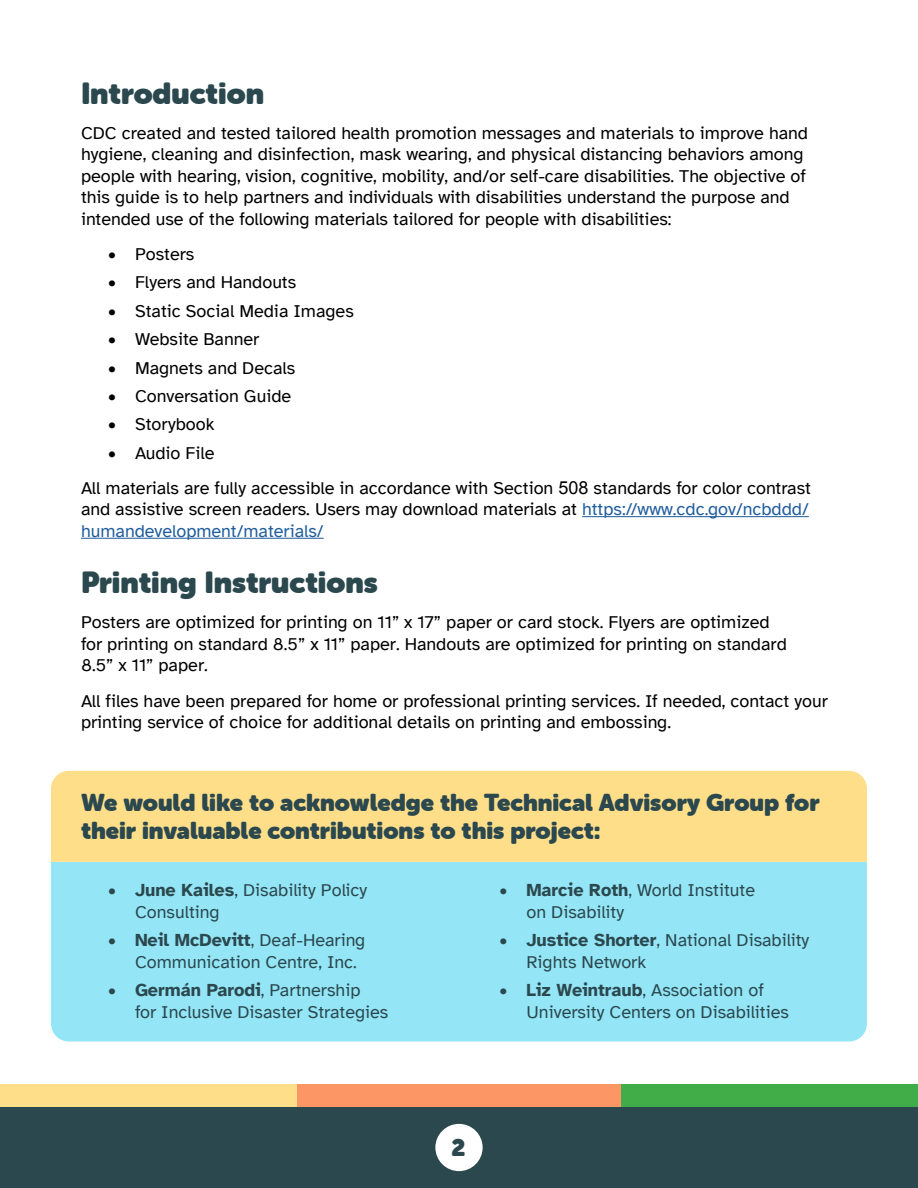
<style>
.page{position:relative;width:918px;height:1188px;background:#fff}
.page>*{position:absolute;margin:0;border:0;box-sizing:border-box;transform-origin:0 0}
.t1{font:30px "Museo Sans Rounded";color:#2b484e}
.t2{font:24px/28.8px "Museo Sans Rounded";color:#2b484e}
.t3{font:18px/21.6px "Atkinson Hyperlegible";color:#000}
.t4{font:18px/21.6px "Atkinson Hyperlegible";color:#2b484e}
.s1{font-family:"Arial"}
.s2{color:#215e9e}
.s3{font-weight:700}
</style>
<div class="page">
<div style="left:0;top:1107px;width:918px;height:81px;background:#2b484e"></div>
<div style="left:0;top:1084px;width:297px;height:23px;background:#ffde8a"></div>
<div style="left:297px;top:1084px;width:324px;height:23px;background:#fc9765"></div>
<div style="left:621px;top:1084px;width:297px;height:23px;background:#41ad49"></div>
<div style="left:435px;top:1124px;width:48px;height:47px;background:#fff;border-radius:50%"></div>
<hr style="left:582px;top:516px;width:227px;height:1px;background:#215e9e">
<hr style="left:81px;top:538px;width:243px;height:1px;background:#215e9e">
<div style="left:51px;top:862px;width:816px;height:180px;background:#94e6f7"></div>
<div style="left:51px;top:771px;width:816px;height:91px;background:#ffde8a"></div>
<h2 class="t1" style="left:81px;top:76px;width:185px">Introduction</h2>
<p class="t3" style="left:81px;top:122px;width:729px">CDC created and tested tailored health promotion messages and materials to improve hand hygiene, cleaning and disinfection, mask wearing, and physical distancing behaviors among people with hearing, vision, cognitive, mobility, and/or self-care disabilities. The objective of this guide is to help partners and individuals with disabilities understand the purpose and intended use of the following materials tailored for people with disabilities:</p>
<p class="t3" style="left:108px;top:244px;width:88px">• Posters</p>
<p class="t3" style="left:108px;top:272px;width:190px">• Flyers and Handouts</p>
<p class="t3" style="left:108px;top:300px;width:247px">• Static Social Media Images</p>
<p class="t3" style="left:108px;top:329px;width:153px">• Website Banner</p>
<p class="t3" style="left:108px;top:357px;width:189px">• Magnets and Decals</p>
<p class="t3" style="left:108px;top:385px;width:185px">• Conversation Guide</p>
<p class="t3" style="left:108px;top:414px;width:108px">• Storybook</p>
<p class="t3" style="left:108px;top:442px;width:108px">• Audio File</p>
<p class="t3" style="left:81px;top:477px;width:732px">All materials are fully accessible in accordance with Section <span class="s1">508</span> standards for color contrast and assistive screen readers. Users may download materials at <span class="s2">https://www.cdc.gov/ncbddd/ humandevelopment/materials/</span></p>
<h2 class="t1" style="left:81px;top:565px;width:298px">Printing Instructions</h2>
<p class="t3" style="left:81px;top:612px;width:707px">Posters are optimized for printing on 11” x 17” paper or card stock. Flyers are optimized for printing on standard 8.5” x 11” paper. Handouts are optimized for printing on standard<br>8.5” x 11” paper.</p>
<p class="t3" style="left:81px;top:690px;width:748px">All files have been prepared for home or professional printing services. If needed, contact your printing service of choice for additional details on printing and embossing.</p>
<p class="t2" style="left:81px;top:788px;width:740px">We would like to acknowledge the Technical Advisory Group for their invaluable contributions to this project:</p>
<p class="t4" style="left:135px;top:880px;width:234px;text-indent:-27px">• <span class="s3">June Kailes</span>, Disability Policy<br>Consulting</p>
<p class="t4" style="left:135px;top:930px;width:232px;text-indent:-27px">• <span class="s3">Neil McDevitt</span>, Deaf-Hearing<br>Communication Centre, Inc.</p>
<p class="t4" style="left:135px;top:980px;width:255px;text-indent:-27px">• <span class="s3">Germán Parodi</span>, Partnership<br>for Inclusive Disaster Strategies</p>
<p class="t4" style="left:526px;top:880px;width:230px;text-indent:-27px">• <span class="s3">Marcie Roth</span>, World Institute on Disability</p>
<p class="t4" style="left:526px;top:930px;width:284px;text-indent:-27px">• <span class="s3">Justice Shorter</span>, National Disability<br>Rights Network</p>
<p class="t4" style="left:526px;top:980px;width:264px;text-indent:-27px">• <span class="s3">Liz Weintraub</span>, Association of<br>University Centers on Disabilities</p>
<h2 class="t2" style="left:452px;top:1133px;width:15px">2</h2>
</div>
